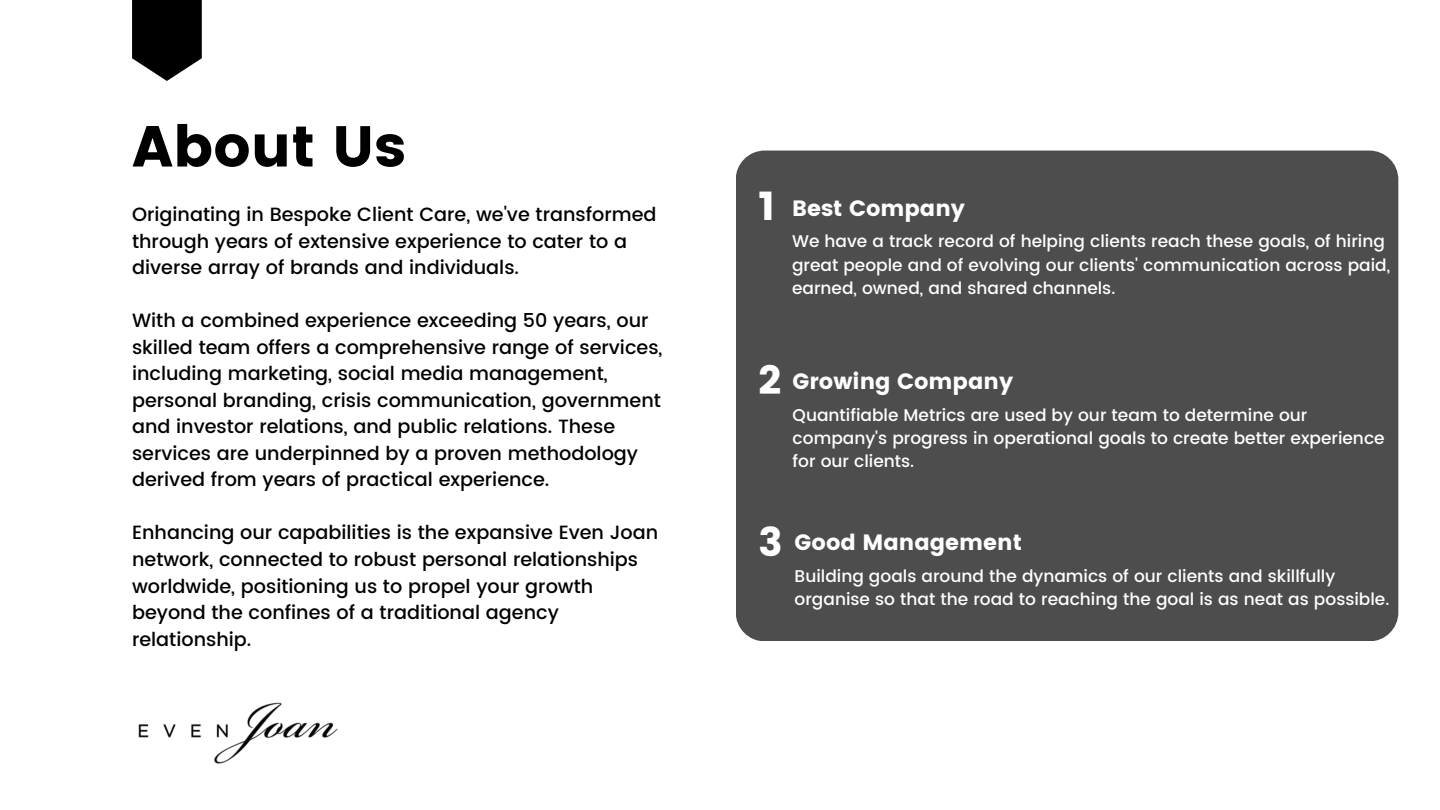
<style>
.page{position:relative;width:1440px;height:810px;background:#fff}
.page>*{position:absolute;margin:0;border:0;box-sizing:border-box;transform-origin:0 0}
.t1{font:57.5px "Poppins";color:#000}
.t2{font:40px "Poppins";color:#fff}
.t3{font:22.1px "Poppins";color:#fff}
.t4{font:500 19.2px/26.5px "Poppins";color:#000}
.t5{font:500 17px/23.2px "Poppins";color:#fff}
.s1{font-size:40px}
</style>
<div class="page">
<svg style="left:132px;top:0;width:70px;height:81px"></svg>
<img style="left:138px;top:702px;width:200px;height:62px">
<div style="left:736px;top:151px;width:662px;height:490px;background:#4d4d4d;border-radius:29px"></div>
<h1 class="t1" style="left:132px;top:113px;width:276px">About Us</h1>
<p class="t4" style="left:132px;top:201px;width:526px">Originating in Bespoke Client Care, we've transformed through years of extensive experience to cater to a diverse array of brands and individuals.</p>
<p class="t4" style="left:132px;top:307px;width:532px">With a combined experience exceeding 50 years, our skilled team offers a comprehensive range of services, including marketing, social media management, personal branding, crisis communication, government and investor relations, and public relations. These services are underpinned by a proven methodology derived from years of practical experience.</p>
<p class="t4" style="left:132px;top:520px;width:528px">Enhancing our capabilities is the expansive Even Joan network, connected to robust personal relationships worldwide, positioning us to propel your growth beyond the confines of a traditional agency relationship.</p>
<p class="t3" style="left:759px;top:195px;width:208px"><span class="s1">1</span> Best Company</p>
<p class="t5" style="left:792px;top:229px;width:600px;line-height:23.6px">We have a track record of helping clients reach these goals, of hiring great people and of evolving our clients' communication across paid, earned, owned, and shared channels.</p>
<h2 class="t2" style="left:759px;top:357px;width:24px">2</h2>
<p class="t3" style="left:793px;top:368px;width:222px">Growing Company</p>
<p class="t5" style="left:793px;top:403px;width:594px">Quantifiable Metrics are used by our team to determine our company's progress in operational goals to create better experience for our clients.</p>
<h2 class="t2" style="left:759px;top:519px;width:26px">3</h2>
<p class="t3" style="left:795px;top:530px;width:229px">Good Management</p>
<p class="t5" style="left:795px;top:564px;width:596px">Building goals around the dynamics of our clients and skillfully organise so that the road to reaching the goal is as neat as possible.</p>
</div>
